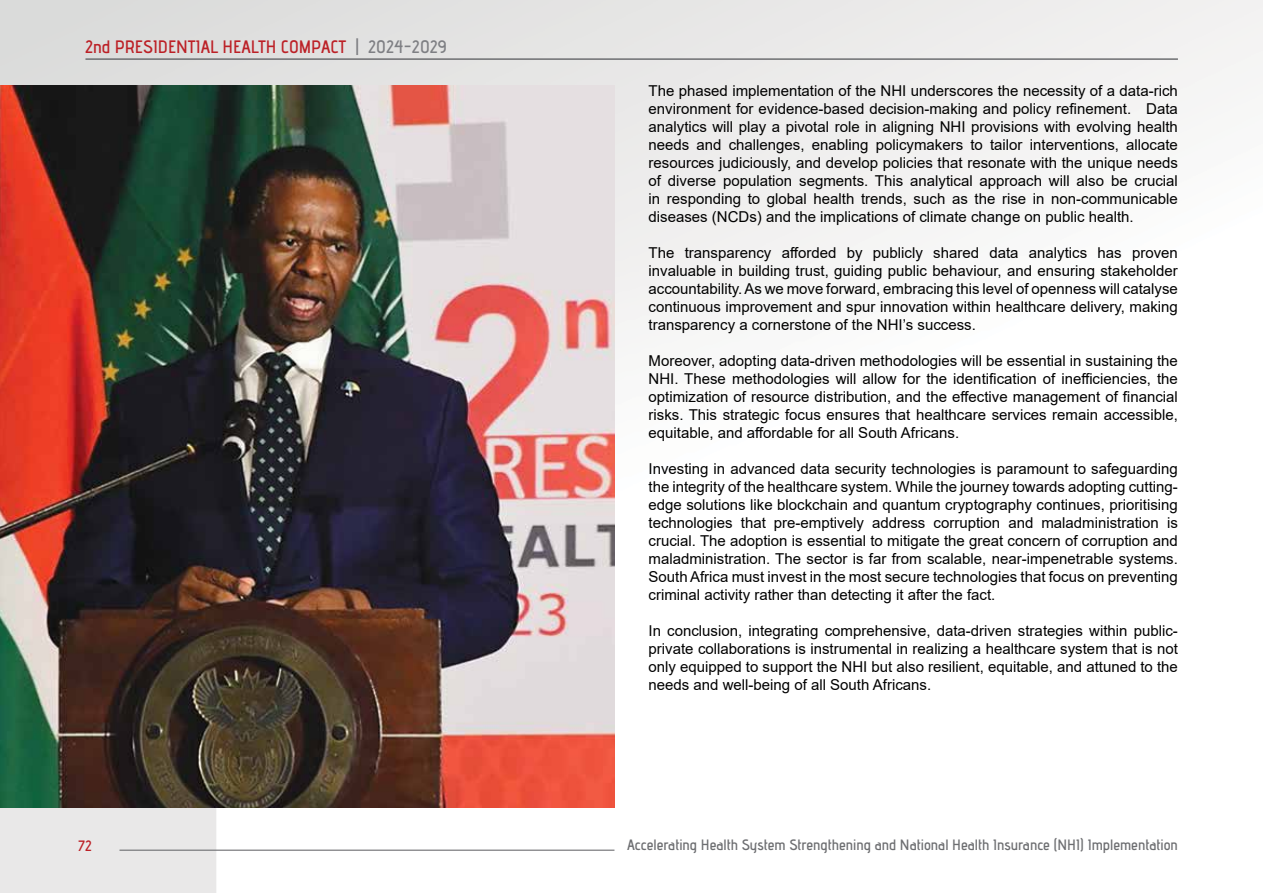
<style>
.page{position:relative;width:1263px;height:893px;background:#fff}
.page>*{position:absolute;margin:0;border:0;box-sizing:border-box;transform-origin:0 0}
.t1{font:18px "advent Bd 2";color:#bc2026}
.t2{font:15px/18px "Arial";color:#000;text-align:justify}
.t3{font:15px "advent Bd 2";color:#6d6e71}
.t4{font:15px "advent Bd 2";color:#bc2026}
.s1{color:#7e7f83}
</style>
<div class="page">
<img style="left:0;top:0;width:1263px;height:699px">
<hr style="left:85px;top:58px;width:1093px;height:2px;background:#6d6e71">
<hr style="left:119px;top:850px;width:495px;height:1px;background:#6d6e71">
<img style="left:0;top:85px;width:614px;height:723px">
<p class="t1" style="left:85px;top:36px;width:364px">2nd PRESIDENTIAL HEALTH COMPACT <span class="s1">| 2024-2029</span></p>
<p class="t2" style="left:648px;top:82px;width:531px">The phased implementation of the NHI underscores the necessity of a data-rich environment for evidence-based decision-making and policy refinement. Data analytics will play a pivotal role in aligning NHI provisions with evolving health needs and challenges, enabling policymakers to tailor interventions, allocate resources judiciously, and develop policies that resonate with the unique needs of diverse population segments. This analytical approach will also be crucial in responding to global health trends, such as the rise in non-communicable diseases (NCDs) and the implications of climate change on public health.</p>
<p class="t2" style="left:648px;top:244px;width:531px">The transparency afforded by publicly shared data analytics has proven invaluable in building trust, guiding public behaviour, and ensuring stakeholder accountability. As we move forward, embracing this level of openness will catalyse continuous improvement and spur innovation within healthcare delivery, making transparency a cornerstone of the NHI’s success.</p>
<p class="t2" style="left:648px;top:352px;width:531px">Moreover, adopting data-driven methodologies will be essential in sustaining the NHI. These methodologies will allow for the identification of inefficiencies, the optimization of resource distribution, and the effective management of financial risks. This strategic focus ensures that healthcare services remain accessible, equitable, and affordable for all South Africans.</p>
<p class="t2" style="left:648px;top:460px;width:531px">Investing in advanced data security technologies is paramount to safeguarding the integrity of the healthcare system. While the journey towards adopting cutting&shy;edge solutions like blockchain and quantum cryptography continues, prioritising technologies that pre-emptively address corruption and maladministration is crucial. The adoption is essential to mitigate the great concern of corruption and maladministration. The sector is far from scalable, near-impenetrable systems.<br>South Africa must invest in the most secure technologies that focus on preventing criminal activity rather than detecting it after the fact.</p>
<p class="t2" style="left:648px;top:622px;width:531px">In conclusion, integrating comprehensive, data-driven strategies within public&shy;private collaborations is instrumental in realizing a healthcare system that is not only equipped to support the NHI but also resilient, equitable, and attuned to the needs and well-being of all South Africans.</p>
<p class="t4" style="left:78px;top:836px;width:15px">72</p>
<p class="t3" style="left:627px;top:835px;width:552px">Accelerating Health System Strengthening and National Health Insurance (NHI) Implementation</p>
</div>
